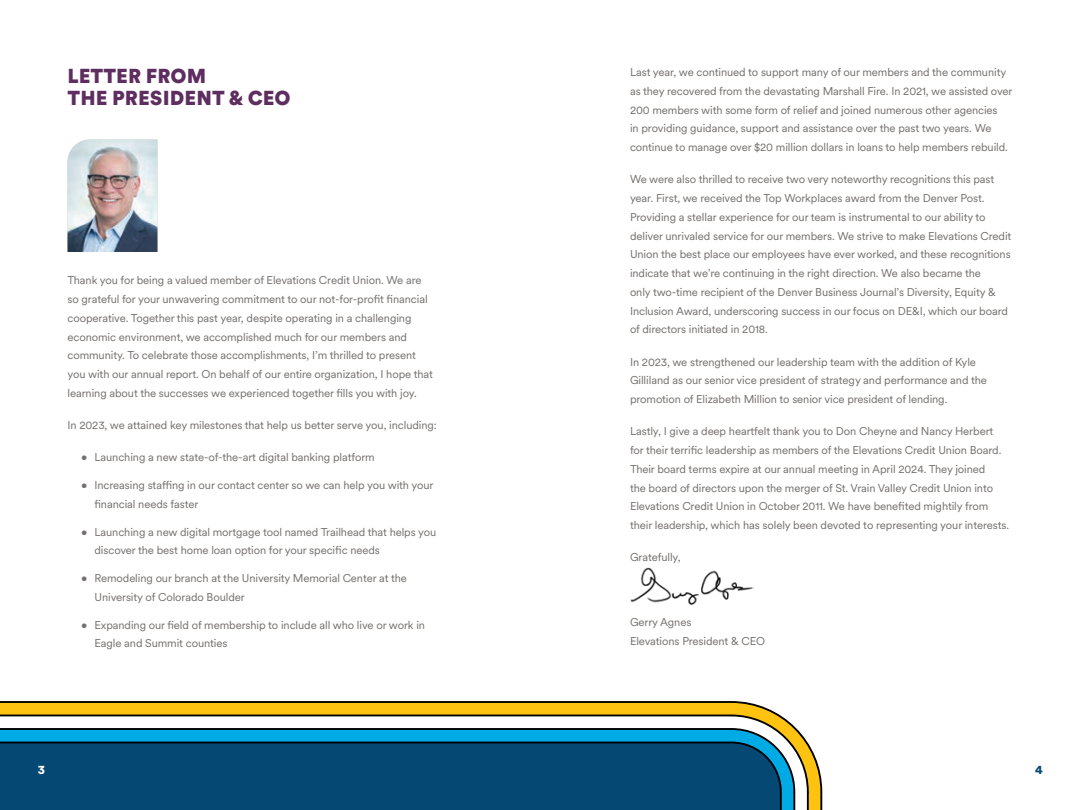
<style>
.page{position:relative;width:1080px;height:810px;background:#fff}
.page>*{position:absolute;margin:0;border:0;box-sizing:border-box;transform-origin:0 0}
.t1{font:900 20px/22.5px "Circular XX";letter-spacing:.005em;color:#5f2e60}
.t2{font:900 12.5px "Circular XX";color:#fff}
.t3{font:900 12.5px "Circular XX";color:#064874}
.t4{font:11.25px/18.8px "Circular XX";letter-spacing:-.01em;color:#73706d}
</style>
<div class="page">
<svg style="left:0;top:703px;width:729px;height:14px;fill:#fec210"></svg>
<svg style="left:0;top:730px;width:729px;height:80px;fill:#064874"></svg>
<hr style="left:0;top:715px;width:731px;height:1px;background:#000">
<hr style="left:0;top:701px;width:731px;height:2px;background:#000">
<hr style="left:0;top:728px;width:731px;height:2px;background:#000">
<hr style="left:0;top:742px;width:731px;height:1px;background:#000">
<svg style="left:729px;top:701px;width:94px;height:109px"></svg>
<img style="left:68px;top:139px;width:90px;height:113px">
<img style="left:630px;top:567px;width:123px;height:38px">
<h1 class="t1" style="left:68px;top:63px;width:225px">LETTER FROM<br>THE PRESIDENT &amp; CEO</h1>
<p class="t4" style="left:68px;top:270px;width:367px">Thank you for being a valued member of Elevations Credit Union. We are so grateful for your unwavering commitment to our not-for-profit financial cooperative. Together this past year, despite operating in a challenging economic environment, we accomplished much for our members and community. To celebrate those accomplishments, I’m thrilled to present you with our annual report. On behalf of our entire organization, I hope that learning about the successes we experienced together fills you with joy.</p>
<p class="t4" style="left:68px;top:415px;width:371px">In 2023, we attained key milestones that help us better serve you, including:</p>
<p class="t4" style="left:81px;top:448px;width:295px">• Launching a new state-of-the-art digital banking platform</p>
<p class="t4" style="left:94px;top:475px;width:341px;text-indent:-13px">• Increasing staffing in our contact center so we can help you with your financial needs faster</p>
<p class="t4" style="left:94px;top:522px;width:343px;text-indent:-13px">• Launching a new digital mortgage tool named Trailhead that helps you discover the best home loan option for your specific needs</p>
<p class="t4" style="left:94px;top:568px;width:314px;text-indent:-13px">• Remodeling our branch at the University Memorial Center at the<br>University of Colorado Boulder</p>
<p class="t4" style="left:94px;top:615px;width:332px;text-indent:-13px">• Expanding our field of membership to include all who live or work in<br>Eagle and Summit counties</p>
<p class="t4" style="left:630px;top:62px;width:384px">Last year, we continued to support many of our members and the community as they recovered from the devastating Marshall Fire. In 2021, we assisted over 200 members with some form of relief and joined numerous other agencies<br>in providing guidance, support and assistance over the past two years. We continue to manage over $20 million dollars in loans to help members rebuild.</p>
<p class="t4" style="left:630px;top:169px;width:383px">We were also thrilled to receive two very noteworthy recognitions this past year. First, we received the Top Workplaces award from the Denver Post.<br>Providing a stellar experience for our team is instrumental to our ability to deliver unrivaled service for our members. We strive to make Elevations Credit Union the best place our employees have ever worked, and these recognitions indicate that we’re continuing in the right direction. We also became the<br>only two-time recipient of the Denver Business Journal’s Diversity, Equity &amp; Inclusion Award, underscoring success in our focus on DE&amp;I, which our board of directors initiated in 2018.</p>
<p class="t4" style="left:630px;top:352px;width:358px">In 2023, we strengthened our leadership team with the addition of Kyle<br>Gilliland as our senior vice president of strategy and performance and the promotion of Elizabeth Million to senior vice president of lending.</p>
<p class="t4" style="left:630px;top:422px;width:381px">Lastly, I give a deep heartfelt thank you to Don Cheyne and Nancy Herbert for their terrific leadership as members of the Elevations Credit Union Board.<br>Their board terms expire at our annual meeting in April 2024. They joined<br>the board of directors upon the merger of St. Vrain Valley Credit Union into Elevations Credit Union in October 2011. We have benefited mightily from their leadership, which has solely been devoted to representing your interests.</p>
<p class="t4" style="left:630px;top:548px;width:52px">Gratefully,</p>
<p class="t4" style="left:630px;top:612px;width:137px">Gerry Agnes<br>Elevations President &amp; CEO</p>
<p class="t2" style="left:38px;top:761px;width:9px">3</p>
<p class="t3" style="left:1035px;top:761px;width:9px">4</p>
</div>
